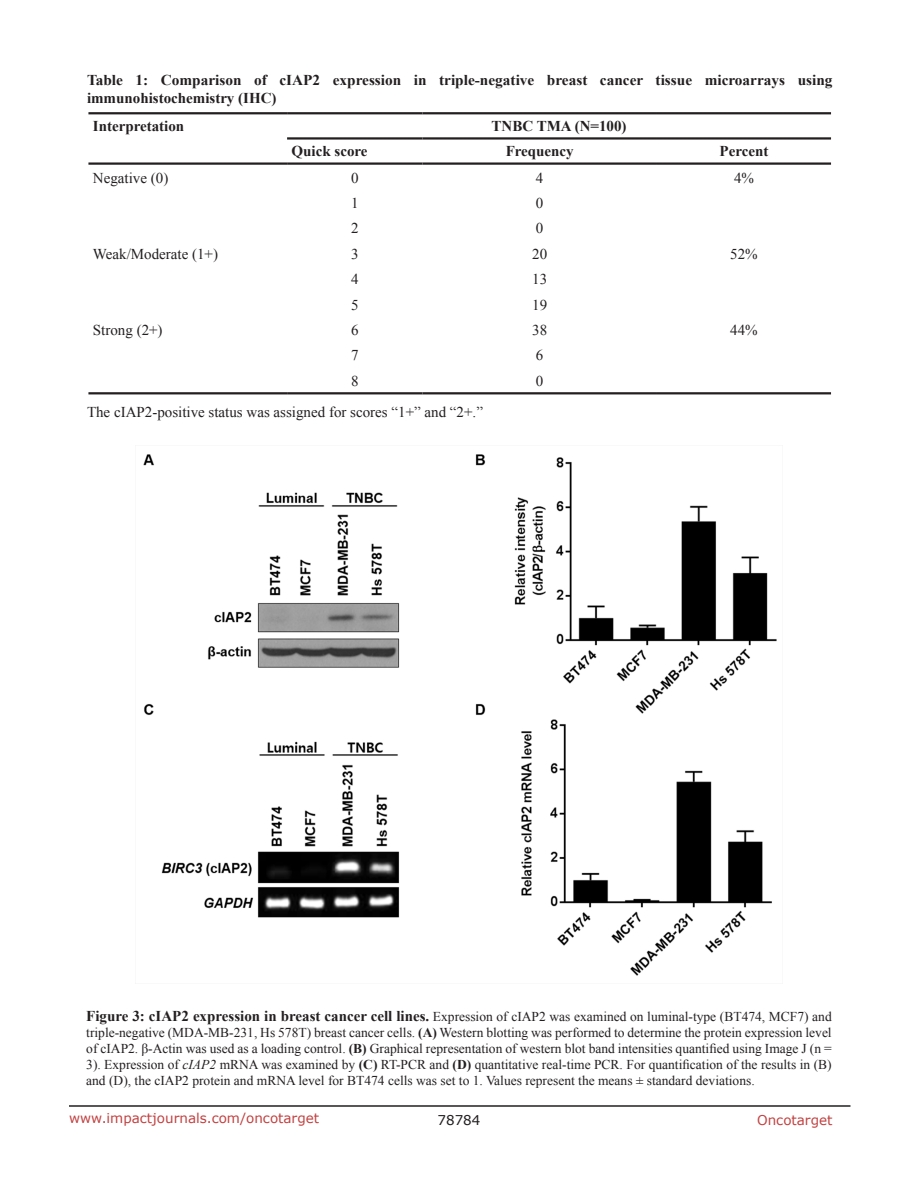
<style>
.page{position:relative;width:918px;height:1188px;background:#fff}
.page>*{position:absolute;margin:0;border:0;box-sizing:border-box;transform-origin:0 0}
.Table_head{font:700 15px/18px "Times New Roman";color:#231f20}
.TableText1{font:15px "Times New Roman";color:#231f20}
.Table_head_centre{font:700 15px "Times New Roman";color:#231f20}
.TableText1_Center{font:15px "Times New Roman";color:#231f20}
.figuretext{font:13.5px/16.2px "Times New Roman";color:#231f20;text-align:justify}
.t1{font:13.5px "Verdana";color:#c24141}
.t2{font:13.5px "Verdana";color:#231f20}
.s1{font-weight:700;font-size:15px}
.s2{font-weight:700}
.s3{font-style:italic}
</style>
<div class="page">
<hr style="left:69px;top:1105px;width:781px;height:2px;background:#231f20">
<svg style="left:88px;top:114px;width:743px;height:1px"></svg>
<hr style="left:88px;top:112px;width:199px;height:2px;background:#231f20">
<hr style="left:287px;top:112px;width:135px;height:2px;background:#231f20">
<hr style="left:422px;top:112px;width:235px;height:2px;background:#231f20">
<hr style="left:657px;top:112px;width:174px;height:2px;background:#231f20">
<hr style="left:287px;top:137px;width:135px;height:3px;background:#231f20">
<hr style="left:422px;top:137px;width:235px;height:3px;background:#231f20">
<hr style="left:657px;top:137px;width:174px;height:3px;background:#231f20">
<hr style="left:88px;top:162px;width:199px;height:3px;background:#231f20">
<hr style="left:287px;top:162px;width:135px;height:3px;background:#231f20">
<hr style="left:422px;top:162px;width:235px;height:3px;background:#231f20">
<hr style="left:657px;top:162px;width:174px;height:3px;background:#231f20">
<hr style="left:287px;top:392px;width:135px;height:2px;background:#231f20">
<hr style="left:422px;top:392px;width:235px;height:2px;background:#231f20">
<hr style="left:88px;top:392px;width:199px;height:2px;background:#231f20">
<hr style="left:657px;top:392px;width:174px;height:2px;background:#231f20">
<img style="left:143px;top:454px;width:634px;height:522px">
<p class="Table_head" style="left:87px;top:71px;width:747px">Table 1: Comparison of cIAP2 expression in triple-negative breast cancer tissue microarrays using immunohistochemistry (IHC)</p>
<p class="Table_head_centre" style="left:93px;top:116px;width:93px">Interpretation</p>
<p class="Table_head_centre" style="left:492px;top:116px;width:136px">TNBC TMA (N=100)</p>
<p class="Table_head" style="left:292px;top:142px;width:77px">Quick score</p>
<p class="Table_head_centre" style="left:506px;top:141px;width:70px">Frequency</p>
<p class="Table_head_centre" style="left:720px;top:141px;width:50px">Percent</p>
<p class="TableText1" style="left:93px;top:168px;width:77px">Negative (0)</p>
<p class="TableText1_Center" style="left:351px;top:168px;width:9px">0</p>
<p class="TableText1_Center" style="left:536px;top:168px;width:9px">4</p>
<p class="TableText1_Center" style="left:734px;top:168px;width:21px">4%</p>
<p class="TableText1_Center" style="left:351px;top:193px;width:9px">1</p>
<p class="TableText1_Center" style="left:536px;top:193px;width:9px">0</p>
<p class="TableText1_Center" style="left:351px;top:218px;width:9px">2</p>
<p class="TableText1_Center" style="left:536px;top:218px;width:9px">0</p>
<p class="TableText1" style="left:93px;top:244px;width:127px">Weak/Moderate (1+)</p>
<p class="TableText1_Center" style="left:351px;top:244px;width:9px">3</p>
<p class="TableText1_Center" style="left:532px;top:244px;width:16px">20</p>
<p class="TableText1_Center" style="left:730px;top:244px;width:29px">52%</p>
<p class="TableText1_Center" style="left:351px;top:269px;width:9px">4</p>
<p class="TableText1_Center" style="left:532px;top:269px;width:16px">13</p>
<p class="TableText1_Center" style="left:351px;top:295px;width:9px">5</p>
<p class="TableText1_Center" style="left:532px;top:295px;width:16px">19</p>
<p class="TableText1" style="left:93px;top:320px;width:71px">Strong (2+)</p>
<p class="TableText1_Center" style="left:351px;top:320px;width:9px">6</p>
<p class="TableText1_Center" style="left:532px;top:320px;width:16px">38</p>
<p class="TableText1" style="left:730px;top:320px;width:29px">44%</p>
<p class="TableText1_Center" style="left:351px;top:345px;width:9px">7</p>
<p class="TableText1_Center" style="left:536px;top:345px;width:9px">6</p>
<p class="TableText1" style="left:351px;top:371px;width:9px">8</p>
<p class="TableText1_Center" style="left:536px;top:371px;width:9px">0</p>
<p class="TableText1" style="left:87px;top:402px;width:397px">The cIAP2-positive status was assigned for scores “1+” and “2+.”</p>
<p class="figuretext" style="left:86px;top:1008px;width:747px"><span class="s1">Figure 3: cIAP2 expression in breast cancer cell lines.</span> Expression of cIAP2 was examined on luminal-type (BT474, MCF7) and triple-negative (MDA-MB-231, Hs 578T) breast cancer cells. <span class="s2">(A)</span> Western blotting was performed to determine the protein expression level of cIAP2. β-Actin was used as a loading control. <span class="s2">(B)</span> Graphical representation of western blot band intensities quantified using Image J (n = 3). Expression of <span class="s3">cIAP2</span> mRNA was examined by <span class="s2">(C)</span> RT-PCR and <span class="s2">(D)</span> quantitative real-time PCR. For quantification of the results in (B) and (D), the cIAP2 protein and mRNA level for BT474 cells was set to 1. Values represent the means ± standard deviations.</p>
<p class="t1" style="left:69px;top:1109px;width:252px">www.impactjournals.com/oncotarget</p>
<p class="t2" style="left:438px;top:1111px;width:44px">78784</p>
<p class="t1" style="left:757px;top:1111px;width:77px">Oncotarget</p>
</div>
